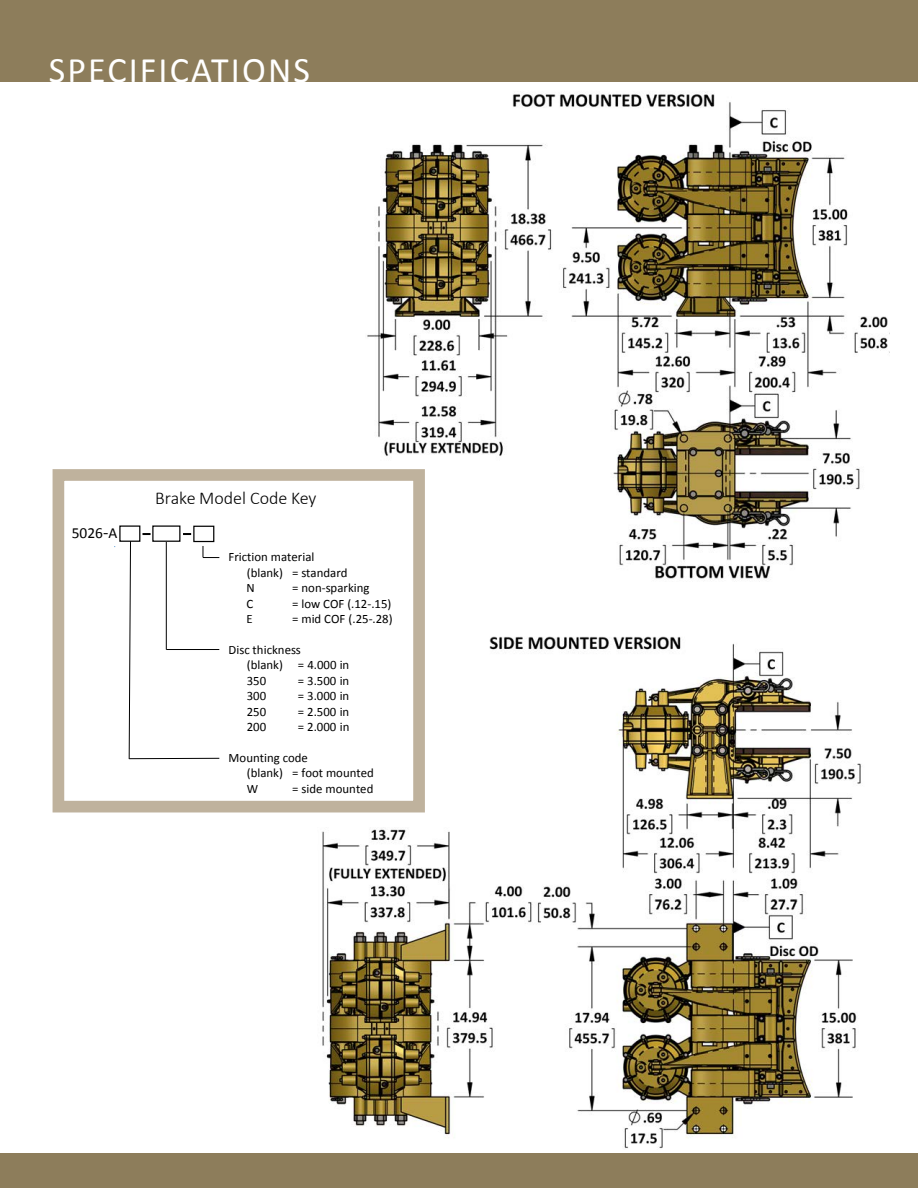
<style>
.page{position:relative;width:918px;height:1188px;background:#fff}
.page>*{position:absolute;margin:0;border:0;box-sizing:border-box;transform-origin:0 0}
.t1{font:36px "Calibri";letter-spacing:.06em;color:#fff}
.t2{font:300 18px "Calibri";color:#000}
.t3{font:15.45px "Calibri";color:#000}
.t4{font:12.75px/15.5px "Calibri";color:#000}
.s1{font-size:17.4px}
</style>
<div class="page">
<img style="left:317px;top:636px;width:544px;height:513px">
<div style="left:0;top:0;width:918px;height:82px;background:#8d7d5b"></div>
<div style="left:0;top:1154px;width:918px;height:34px;background:#8d7d5b"></div>
<img style="left:367px;top:92px;width:521px;height:487px">
<svg style="left:114px;top:482px;width:298px;height:317px"></svg>
<hr style="left:129px;top:758px;width:90px;height:1px;background:#000">
<hr style="left:166px;top:541px;width:1px;height:109px;background:#000">
<svg style="left:203px;top:546px;width:16px;height:12px"></svg>
<hr style="left:166px;top:649px;width:53px;height:1px;background:#000">
<div style="left:120px;top:526px;width:20px;height:15px;background:#fff"></div>
<div style="left:119px;top:525px;width:21px;height:17px;border:1px solid #000"></div>
<svg style="left:129px;top:541px;width:2px;height:219px"></svg>
<svg style="left:143px;top:533px;width:8px;height:2px"></svg>
<div style="left:153px;top:526px;width:27px;height:15px;background:#fff"></div>
<div style="left:152px;top:525px;width:28px;height:17px;border:1px solid #000"></div>
<svg style="left:183px;top:533px;width:8px;height:2px"></svg>
<div style="left:194px;top:526px;width:20px;height:16px;background:#fff"></div>
<div style="left:193px;top:526px;width:21px;height:16px;border:1px solid #000"></div>
<div style="left:53px;top:469px;width:372px;height:343px;border:12px solid #bfb29d"></div>
<p class="t1" style="left:49px;top:47px;width:263px">SPECIFICATIONS</p>
<p class="t3" style="left:72px;top:523px;width:47px">5026<span class="s1">-</span>A</p>
<p class="t2" style="left:155px;top:487px;width:163px">Brake Model Code Key</p>
<p class="t4" style="left:246px;top:550px;width:103px;text-indent:-18px">Friction material (blank) = standard<br>N</p>
<p class="t4" style="left:292px;top:580px;width:79px">= non-sparking</p>
<p class="t4" style="left:246px;top:596px;width:8px">C</p>
<p class="t4" style="left:292px;top:596px;width:101px">= low COF (.12-.15)</p>
<p class="t4" style="left:246px;top:611px;width:8px">E</p>
<p class="t4" style="left:292px;top:611px;width:102px">= mid COF (.25-.28)</p>
<p class="t4" style="left:247px;top:642px;width:104px;text-indent:-18px">Disc thickness<br>(blank) = 4.000 in<br>350</p>
<p class="t4" style="left:298px;top:673px;width:53px">= 3.500 in</p>
<p class="t4" style="left:247px;top:688px;width:21px">300</p>
<p class="t4" style="left:298px;top:688px;width:53px">= 3.000 in</p>
<p class="t4" style="left:247px;top:704px;width:21px">250</p>
<p class="t4" style="left:298px;top:704px;width:53px">= 2.500 in</p>
<p class="t4" style="left:247px;top:719px;width:21px">200</p>
<p class="t4" style="left:298px;top:719px;width:53px">= 2.000 in</p>
<p class="t4" style="left:247px;top:750px;width:129px;text-indent:-18px">Mounting code<br>(blank) = foot mounted<br>W</p>
<p class="t4" style="left:292px;top:781px;width:83px">= side mounted</p>
</div>
